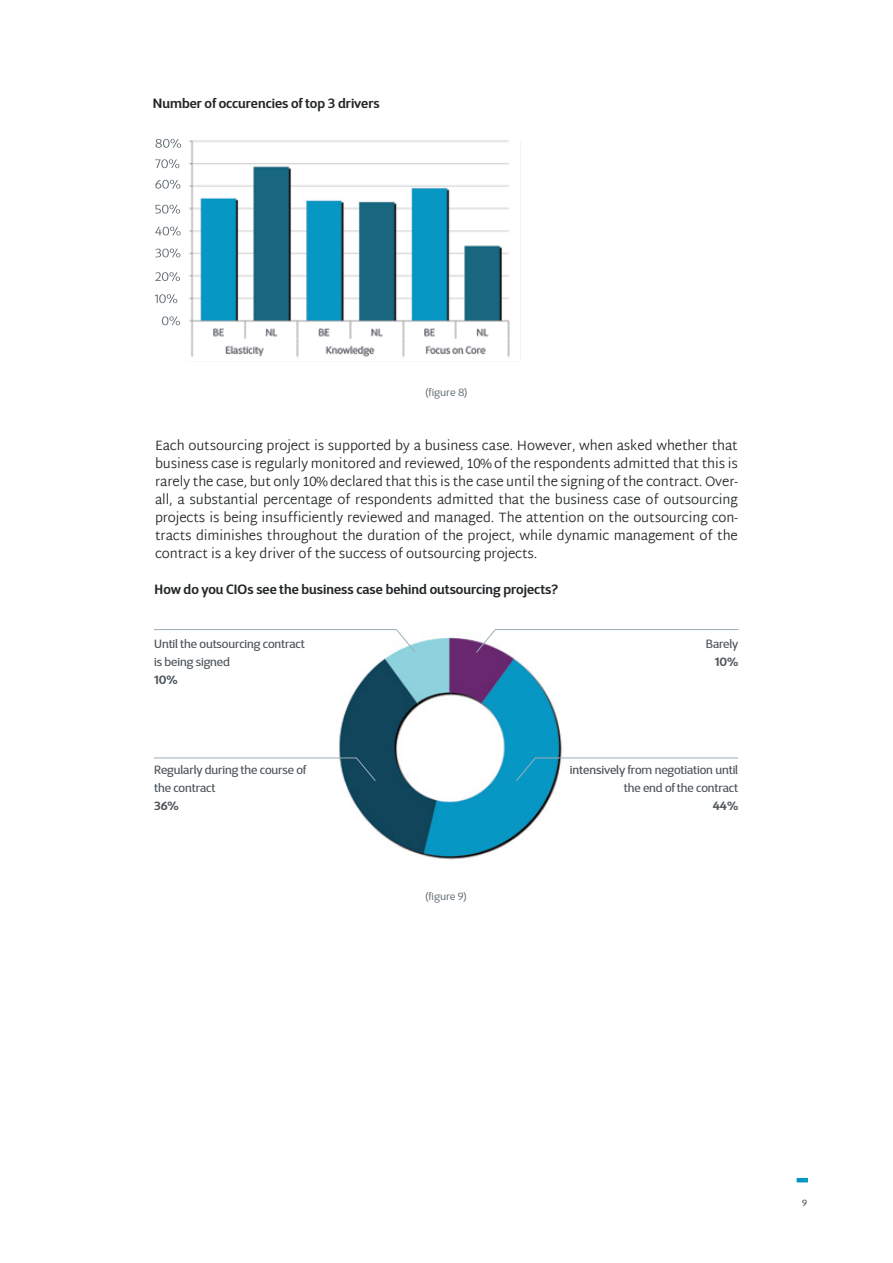
<style>
.page{position:relative;width:893px;height:1263px;background:#fff}
.page>*{position:absolute;margin:0;border:0;box-sizing:border-box;transform-origin:0 0}
.t1{font:300 13.5px/18px "Martel Sans";letter-spacing:-.01em;color:#222628;text-align:justify}
.t2{font:600 13.5px "D Sari";color:#222628}
.t3{font:12px/18px "D Sari";letter-spacing:-.01em;color:#4d555b}
.t4{font:700 12px "D Sari";letter-spacing:-.01em;color:#4d555b}
.t5{font:10.5px "D Sari";color:#636e75}
.t6{font:9px "D Sari";color:#4d555b}
.s1{font-weight:500}
</style>
<div class="page">
<hr style="left:797px;top:1178px;width:11px;height:4px;background:#0098c3">
<img style="left:189px;top:140px;width:321px;height:217px">
<svg style="left:162px;top:316px;width:18px;height:9px"></svg>
<svg style="left:155px;top:294px;width:22px;height:9px"></svg>
<svg style="left:155px;top:272px;width:25px;height:9px"></svg>
<svg style="left:155px;top:249px;width:25px;height:8px"></svg>
<svg style="left:155px;top:227px;width:26px;height:8px"></svg>
<svg style="left:155px;top:205px;width:25px;height:9px"></svg>
<svg style="left:155px;top:180px;width:25px;height:9px"></svg>
<svg style="left:155px;top:159px;width:24px;height:9px"></svg>
<svg style="left:155px;top:139px;width:26px;height:9px"></svg>
<img style="left:339px;top:637px;width:223px;height:223px">
<svg style="left:154px;top:629px;width:262px;height:24px"></svg>
<svg style="left:475px;top:629px;width:264px;height:24px"></svg>
<svg style="left:153px;top:757px;width:223px;height:24px"></svg>
<svg style="left:516px;top:757px;width:223px;height:24px"></svg>
<p class="t2" style="left:153px;top:95px;width:228px">Number of occurencies of top 3 drivers</p>
<p class="t5" style="left:426px;top:386px;width:43px">(figure 8)</p>
<p class="t1" style="left:155px;top:437px;width:584px">Each outsourcing project is supported by a business case. However, when asked whether that business case is regularly monitored and reviewed, 10% of the respondents admitted that this is rarely the case, but only 10% declared that this is the case until the signing of the contract. Over&shy;all, a substantial percentage of respondents admitted that the business case of outsourcing projects is being insufficiently reviewed and managed. The attention on the outsourcing con&shy;tracts diminishes throughout the duration of the project, while dynamic management of the contract is a key driver of the success of outsourcing projects.</p>
<p class="t2" style="left:155px;top:581px;width:405px">How do you CIOs see the business case behind outsourcing projects?</p>
<p class="t3" style="left:154px;top:635px;width:152px">Until the outsourcing contract is being signed</p>
<p class="t4" style="left:154px;top:672px;width:25px">10%</p>
<p class="t3" style="left:154px;top:761px;width:154px">Regularly during the course of the contract</p>
<p class="t4" style="left:154px;top:798px;width:26px">36%</p>
<p class="t5" style="left:425px;top:890px;width:43px">(figure 9)</p>
<p class="t3" style="left:706px;top:635px;width:34px">Barely</p>
<p class="t4" style="left:715px;top:654px;width:25px">10%</p>
<p class="t3" style="left:570px;top:761px;width:170px;text-align:right"><span class="s1">intensively</span> from negotiation until the end of the contract</p>
<p class="t4" style="left:713px;top:798px;width:27px">44%</p>
<p class="t6" style="left:802px;top:1197px;width:7px">9</p>
</div>
